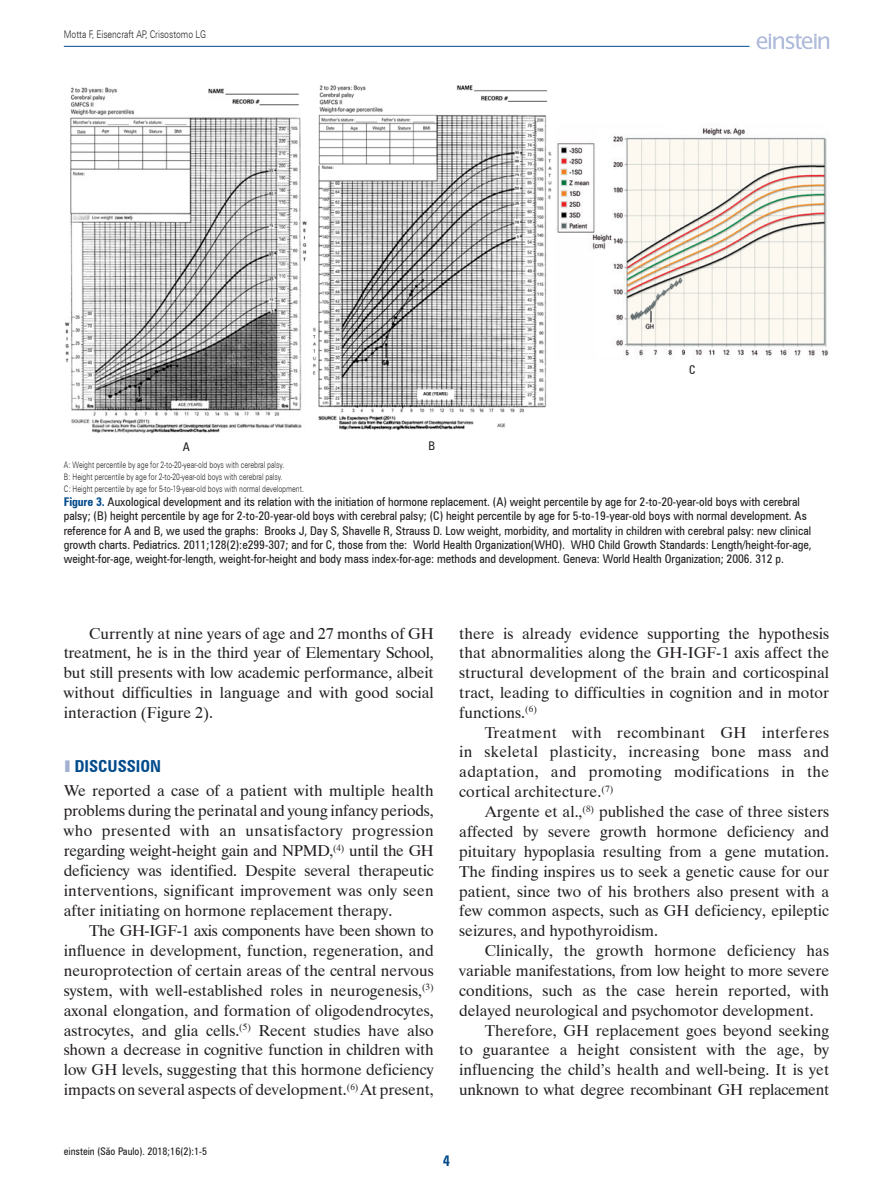
<style>
.page{position:relative;width:893px;height:1191px;background:#fff}
.page>*{position:absolute;margin:0;border:0;box-sizing:border-box;transform-origin:0 0}
.t1{font:700 condensed 16.5px "Zurich BT";color:#004a8b}
.t2{font:15.75px/20px "Dutch 801 BT";color:#231f20;text-align:justify}
.t3{font:15.75px "Dutch 801 BT";letter-spacing:-.02em;color:#231f20}
.t4{font:700 condensed 15px "Zurich BT";color:#004a8b}
.t5{font:condensed 12px/14.2px "Zurich BT";color:#231f20}
.t6{font:condensed 10.5px "Zurich BT";color:#231f20}
.t7{font:300 10.5px "Zurich BT";color:#231f20;scale:.8 1}
.t8{font:300 9px/12px "Zurich BT";color:#231f20;scale:.75 1}
.s1{font-weight:700;color:#004a8b}
.s2{color:#a2b0d2}
</style>
<div class="page">
<svg style="left:757px;top:34px;width:72px;height:15px"></svg>
<hr style="left:64px;top:46px;width:685px;height:1px;background:#004a8b">
<img style="left:65px;top:85px;width:487px;height:348px">
<img style="left:557px;top:128px;width:272px;height:228px">
<p class="t7" style="left:64px;top:28px;width:180px">Motta F, Eisencraft AP, Crisostomo LG</p>
<p class="t5" style="left:183px;top:439px;width:9px">A</p>
<p class="t5" style="left:428px;top:439px;width:8px">B</p>
<p class="t5" style="left:689px;top:362px;width:8px">C</p>
<p class="t8" style="left:64px;top:458px;width:322px">A: Weight percentile by age for 2-to-20-year-old boys with cerebral palsy.<br>B: Height percentile by age for 2-to-20-year-old boys with cerebral palsy.<br>C: Height percentile by age for 5-to-19-year-old boys with normal development.</p>
<p class="t5" style="left:64px;top:494px;width:749px"><span class="s1">Figure 3.</span> Auxological development and its relation with the initiation of hormone replacement. (A) weight percentile by age for 2-to-20-year-old boys with cerebral palsy; (B) height percentile by age for 2-to-20-year-old boys with cerebral palsy; (C) height percentile by age for 5-to-19-year-old boys with normal development. As reference for A and B, we used the graphs: Brooks J, Day S, Shavelle R, Strauss D. Low weight, morbidity, and mortality in children with cerebral palsy: new clinical growth charts. Pediatrics. 2011;128(2):e299-307; and for C, those from the: World Health Organization(WHO). WHO Child Growth Standards: Length/height-for-age, weight-for-age, weight-for-length, weight-for-height and body mass index-for-age: methods and development. Geneva: World Health Organization; 2006. 312 p.</p>
<p class="t2" style="left:64px;top:623px;width:371px;text-indent:26px">Currently at nine years of age and 27 months of GH treatment, he is in the third year of Elementary School, but still presents with low academic performance, albeit without difficulties in language and with good social interaction (Figure 2).</p>
<p class="t1" style="left:64px;top:756px;width:99px"><span class="s2">❚</span> DISCUSSION</p>
<p class="t2" style="left:64px;top:781px;width:371px">We reported a case of a patient with multiple health problems during the perinatal and young infancy periods, who presented with an unsatisfactory progression regarding weight-height gain and NPMD,<sup>(4)</sup> until the GH deficiency was identified. Despite several therapeutic interventions, significant improvement was only seen after initiating on hormone replacement therapy.</p>
<p class="t2" style="left:64px;top:920px;width:371px;text-indent:26px">The GH-IGF-1 axis components have been shown to influence in development, function, regeneration, and neuroprotection of certain areas of the central nervous system, with well-established roles in neurogenesis,<sup>(3) </sup>axonal elongation, and formation of oligodendrocytes, astrocytes, and glia cells.<sup>(5)</sup> Recent studies have also shown a decrease in cognitive function in children with low GH levels, suggesting that this hormone deficiency impacts on several aspects of development.<sup>(6)</sup> At present,</p>
<p class="t2" style="left:459px;top:623px;width:371px">there is already evidence supporting the hypothesis that abnormalities along the GH-IGF-1 axis affect the structural development of the brain and corticospinal tract, leading to difficulties in cognition and in motor functions.<sup>(6)</sup></p>
<p class="t2" style="left:459px;top:722px;width:371px;text-indent:26px">Treatment with recombinant GH interferes in skeletal plasticity, increasing bone mass and adaptation, and promoting modifications in the cortical architecture.<sup>(7)</sup></p>
<p class="t2" style="left:459px;top:801px;width:371px;text-indent:26px">Argente et al.,<sup>(8)</sup> published the case of three sisters affected by severe growth hormone deficiency and pituitary hypoplasia resulting from a gene mutation.<br>The finding inspires us to seek a genetic cause for our patient, since two of his brothers also present with a few common aspects, such as GH deficiency, epileptic seizures, and hypothyroidism.</p>
<p class="t2" style="left:485px;top:940px;width:346px">Clinically, the growth hormone deficiency has</p>
<p class="t2" style="left:459px;top:960px;width:371px">variable manifestations, from low height to more severe</p>
<p class="t2" style="left:459px;top:980px;width:371px">conditions, such as the case herein reported, with</p>
<p class="t2" style="left:459px;top:1000px;width:356px">delayed neurological and psychomotor development.</p>
<p class="t2" style="left:485px;top:1020px;width:346px">Therefore, GH replacement goes beyond seeking</p>
<p class="t2" style="left:459px;top:1040px;width:371px">to guarantee a height consistent with the age, by</p>
<p class="t2" style="left:459px;top:1059px;width:371px">influencing the child’s health and well-being. It is yet</p>
<p class="t3" style="left:459px;top:1080px;width:371px">unknown to what degree recombinant GH replacement</p>
<p class="t6" style="left:64px;top:1144px;width:145px">einstein (São Paulo). 2018;16(2):1-5</p>
<p class="t4" style="left:443px;top:1151px;width:9px">4</p>
</div>
